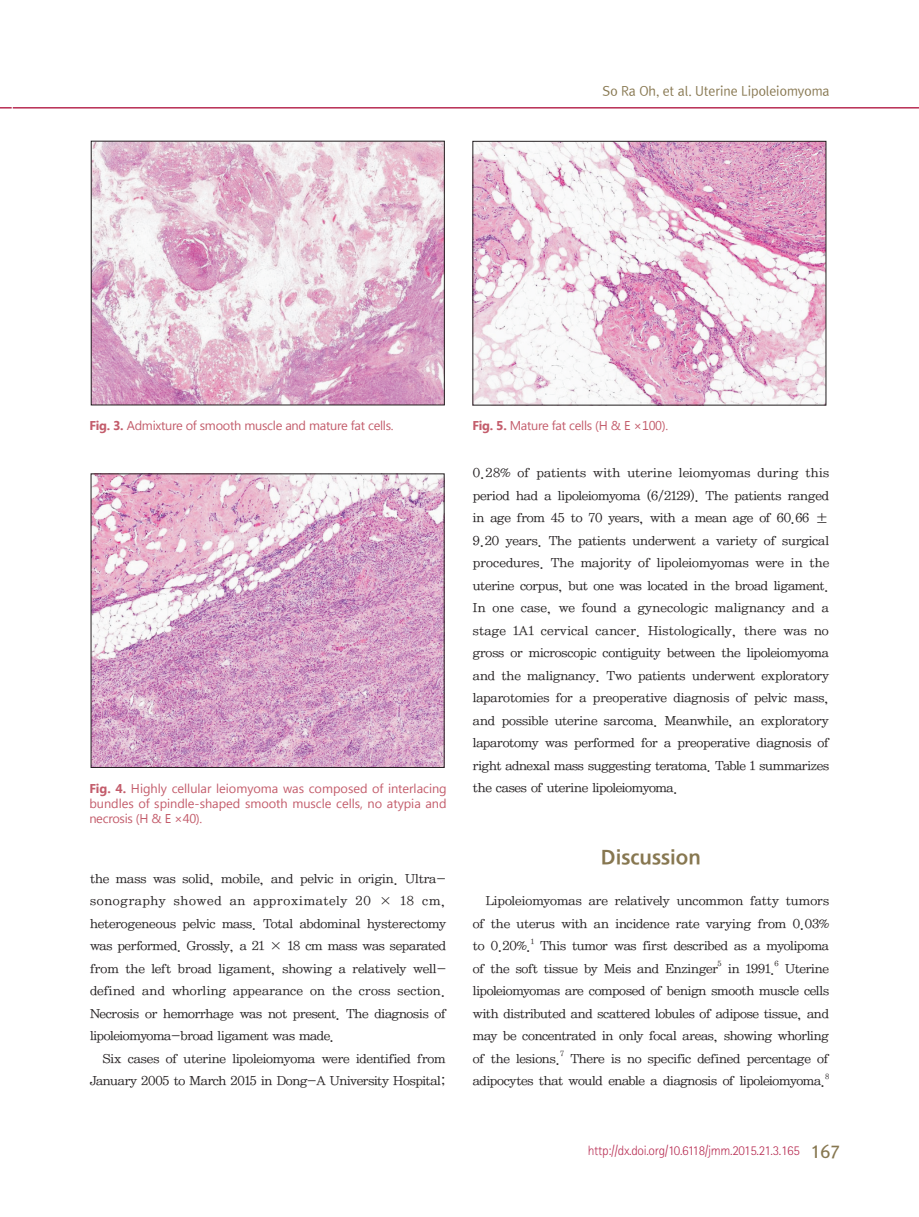
<style>
.page{position:relative;width:919px;height:1217px;background:#fff}
.page>*{position:absolute;margin:0;border:0;box-sizing:border-box;transform-origin:0 0}
.t1{font:19.5px "Rix J Go B";color:#877750;scale:1.05 1}
.t2{font:16.5px "Rix M Go B";color:#877750}
.t3{font:14.25px/22.5px "YDIY Mj O130 KS Cpc EUC H";letter-spacing:-.1em;color:#231f20;text-align:justify;scale:1.05 1}
.t4{font:300 13.5px "Rotis Sans Serif Std";letter-spacing:-.025em;color:#b82d53}
.t5{font:12.75px/15px "Segoe UI";letter-spacing:-.02em;color:#c35c6b;text-align:justify}
.t6{font:12.75px "Rix M Go M";color:#877750}
.t7{font:8.25px "YDIY Mj O130 KS Cpc EUC H";color:#231f20;scale:1.05 1}
.s1{font-weight:700}
</style>
<div class="page">
<svg style="left:0;top:107px;width:12px;height:1px"></svg>
<hr style="left:13px;top:107px;width:905px;height:1px;background:#b82d53">
<img style="left:93px;top:143px;width:349px;height:260px">
<img style="left:93px;top:475px;width:349px;height:290px">
<img style="left:474px;top:143px;width:350px;height:260px">
<div style="left:472px;top:141px;width:354px;height:264px;border:1px solid #231f20"></div>
<p class="t6" style="left:602px;top:84px;width:228px">So Ra Oh, et al. Uterine Lipoleiomyoma</p>
<p class="t5" style="left:89px;top:417px;width:306px"><span class="s1">Fig. 3.</span> Admixture of smooth muscle and mature fat cells.</p>
<p class="t5" style="left:89px;top:779px;width:359px"><span class="s1">Fig. 4.</span> Highly cellular leiomyoma was composed of interlacing bundles of spindle-shaped smooth muscle cells, no atypia and necrosis (H &amp; E ×40).</p>
<p class="t3" style="left:89px;top:867px;width:342px;text-align:left">the mass was solid, mobile, and pelvic in origin. Ultra&shy;sonography showed an approximately 20 × 18 cm, heterogeneous pelvic mass. Total abdominal hysterectomy was performed. Grossly, a 21 × 18 cm mass was separated from the left broad ligament, showing a relatively well&shy;defined and whorling appearance on the cross section.<br>Necrosis or hemorrhage was not present. The diagnosis of lipoleiomyoma-broad ligament was made.</p>
<p class="t3" style="left:89px;top:1047px;width:341px;text-align:right">Six cases of uterine lipoleiomyoma were identified from<br>January 2005 to March 2015 in Dong-A University Hospital;</p>
<p class="t5" style="left:472px;top:417px;width:197px"><span class="s1">Fig. 5.</span> Mature fat cells (H &amp; E ×100).</p>
<p class="t3" style="left:472px;top:462px;width:342px">0.28% of patients with uterine leiomyomas during this period had a lipoleiomyoma (6/2129). The patients ranged in age from 45 to 70 years, with a mean age of 60.66 ± 9.20 years. The patients underwent a variety of surgical procedures. The majority of lipoleiomyomas were in the uterine corpus, but one was located in the broad ligament.<br>In one case, we found a gynecologic malignancy and a stage 1A1 cervical cancer. Histologically, there was no gross or microscopic contiguity between the lipoleiomyoma and the malignancy. Two patients underwent exploratory laparotomies for a preoperative diagnosis of pelvic mass, and possible uterine sarcoma. Meanwhile, an exploratory laparotomy was performed for a preoperative diagnosis of right adnexal mass suggesting teratoma. Table 1 summarizes the cases of uterine lipoleiomyoma.</p>
<h1 class="t1" style="left:601px;top:846px;width:97px">Discussion</h1>
<p class="t3" style="left:472px;top:889px;width:342px;text-indent:13px">Lipoleiomyomas are relatively uncommon fatty tumors of the uterus with an incidence rate varying from 0.03% to 0.20%.</p>
<p class="t7" style="left:530px;top:936px;width:5px">1</p>
<p class="t3" style="left:472px;top:934px;width:342px;text-indent:68px">This tumor was first described as a myolipoma of the soft tissue by Meis and Enzinger</p>
<p class="t7" style="left:717px;top:959px;width:6px">5</p>
<p class="t3" style="left:727px;top:957px;width:47px">in 1991.</p>
<p class="t7" style="left:774px;top:959px;width:6px">6</p>
<p class="t3" style="left:472px;top:957px;width:342px;text-indent:312px">Uterine lipoleiomyomas are composed of benign smooth muscle cells with distributed and scattered lobules of adipose tissue, and may be concentrated in only focal areas, showing whorling of the lesions.</p>
<p class="t7" style="left:559px;top:1049px;width:6px">7</p>
<p class="t3" style="left:472px;top:1047px;width:341px;text-align:right">There is no specific defined percentage of<br>adipocytes that would enable a diagnosis of lipoleiomyoma.</p>
<p class="t7" style="left:824px;top:1071px;width:6px">8</p>
<p class="t4" style="left:587px;top:1142px;width:213px">http://dx.doi.org/10.6118/jmm.2015.21.3.165</p>
<p class="t2" style="left:810px;top:1142px;width:31px">167</p>
</div>
